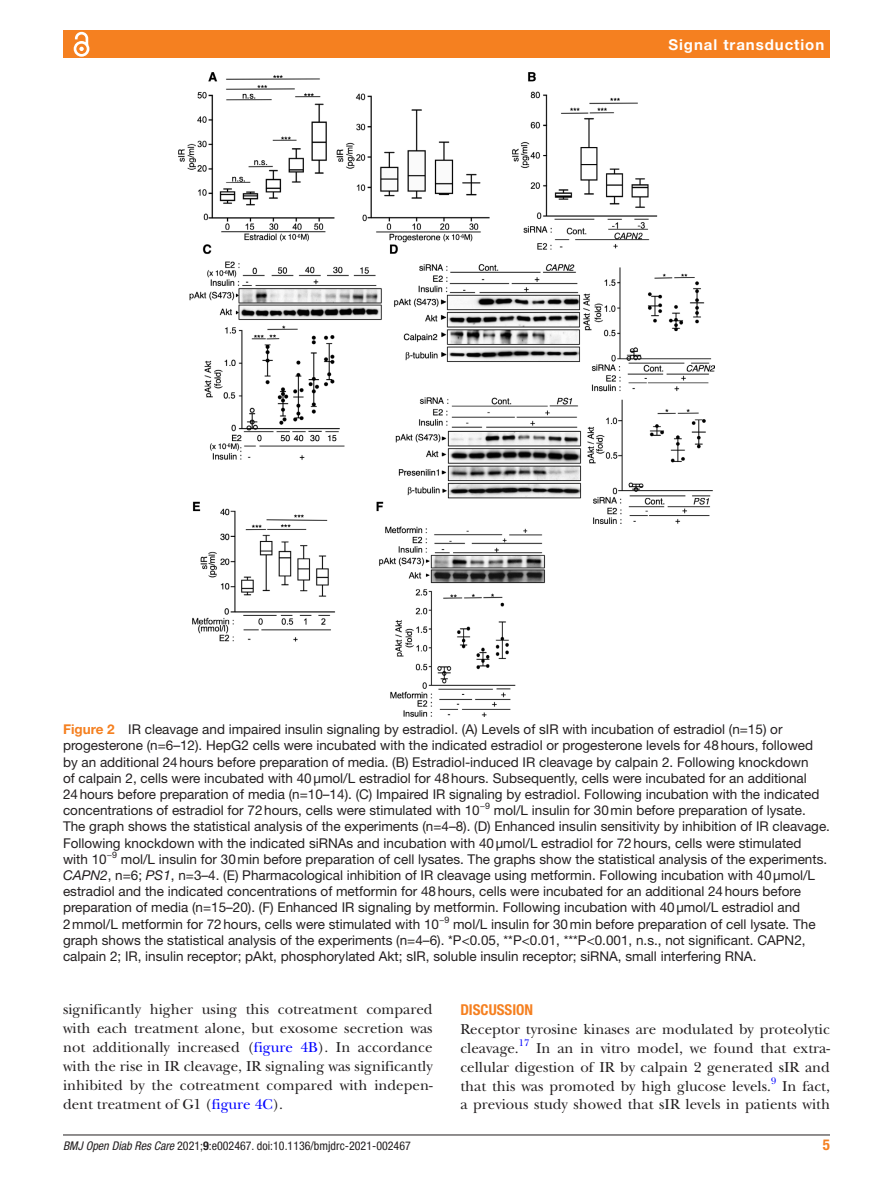
<style>
.page{position:relative;width:893px;height:1191px;background:#fff}
.page>*{position:absolute;margin:0;border:0;box-sizing:border-box;transform-origin:0 0}
.t1{font:15px/18.9px "New Baskerville";color:#231f20;text-align:justify}
.t2{font:700 15px "Helvetica Neue LT Std";letter-spacing:.065em;color:#fff}
.t3{font:700 condensed 15px "Helvetica Neue LT Std";color:#f58020}
.t4{font:13.5px/16.2px "Helvetica Neue LT Std";color:#231f20}
.t5{font:condensed 12px "Helvetica Neue LT Std";color:#231f20}
.t6{font:9.9px "New Baskerville";color:#00f}
.t7{font:9px "Helvetica Neue LT Std";color:#231f20}
.s1{font-weight:700;color:#f58020}
.s2{font-style:italic}
.s3{color:#00f}
.s4{font-weight:700}
</style>
<div class="page">
<hr style="left:63px;top:1134px;width:767px;height:1px;background:#231f20">
<div style="left:63px;top:31px;width:767px;height:27px;background:#f58020"></div>
<svg style="left:73px;top:31px;width:17px;height:26px"></svg>
<img style="left:178px;top:73px;width:537px;height:643px">
<p class="t2" style="left:668px;top:35px;width:157px">Signal transduction</p>
<p class="t4" style="left:63px;top:721px;width:758px"><span class="s1">Figure 2</span> IR cleavage and impaired insulin signaling by estradiol. (A) Levels of sIR with incubation of estradiol (n=15) or progesterone (n=6–12). HepG2 cells were incubated with the indicated estradiol or progesterone levels for 48hours, followed by an additional 24hours before preparation of media. (B) Estradiol-induced IR cleavage by calpain 2. Following knockdown of calpain 2, cells were incubated with 40µmol/L estradiol for 48hours. Subsequently, cells were incubated for an additional 24hours before preparation of media (n=10–14). (C) Impaired IR signaling by estradiol. Following incubation with the indicated concentrations of estradiol for 72hours, cells were stimulated with 10</p>
<p class="t7" style="left:480px;top:800px;width:12px">−9</p>
<p class="t4" style="left:63px;top:802px;width:768px;text-indent:431px">mol/L insulin for 30min before preparation of lysate.<br>The graph shows the statistical analysis of the experiments (n=4–8). (D) Enhanced insulin sensitivity by inhibition of IR cleavage.<br>Following knockdown with the indicated siRNAs and incubation with 40µmol/L estradiol for 72hours, cells were stimulated<br>with 10<sup>−9</sup> mol/L insulin for 30min before preparation of cell lysates. The graphs show the statistical analysis of the experiments.<br><span class="s2">CAPN2</span>, n=6; <span class="s2">PS1</span>, n=3–4. (E) Pharmacological inhibition of IR cleavage using metformin. Following incubation with 40µmol/L estradiol and the indicated concentrations of metformin for 48hours, cells were incubated for an additional 24hours before preparation of media (n=15–20). (F) Enhanced IR signaling by metformin. Following incubation with 40µmol/L estradiol and 2mmol/L metformin for 72hours, cells were stimulated with 10</p>
<p class="t7" style="left:439px;top:914px;width:12px">−9</p>
<p class="t4" style="left:63px;top:915px;width:754px;text-indent:390px">mol/L insulin for 30min before preparation of cell lysate. The graph shows the statistical analysis of the experiments (n=4–6). *P&lt;0.05, **P&lt;0.01, ***P&lt;0.001, n.s., not significant. CAPN2, calpain 2; IR, insulin receptor; pAkt, phosphorylated Akt; sIR, soluble insulin receptor; siRNA, small interfering RNA.</p>
<p class="t1" style="left:63px;top:1000px;width:371px">significantly higher using this cotreatment compared with each treatment alone, but exosome secretion was not additionally increased (<span class="s3">figure 4B</span>). In accordance with the rise in IR cleavage, IR signaling was significantly inhibited by the cotreatment compared with indepen&shy;dent treatment of G1 (<span class="s3">figure 4C</span>).</p>
<p class="t3" style="left:460px;top:1000px;width:74px">DISCUSSION</p>
<p class="t1" style="left:460px;top:1019px;width:371px">Receptor tyrosine kinases are modulated by proteolytic cleavage.<sup>17</sup></p>
<p class="t1" style="left:460px;top:1038px;width:371px;text-indent:76px">In an in vitro model, we found that extra&shy;cellular digestion of IR by calpain 2 generated sIR and that this was promoted by high glucose levels.</p>
<p class="t6" style="left:771px;top:1074px;width:7px">9</p>
<p class="t1" style="left:460px;top:1076px;width:371px;text-align:right">In fact,<br>a previous study showed that sIR levels in patients with</p>
<p class="t5" style="left:63px;top:1138px;width:349px"><span class="s2">BMJ Open Diab Res Care</span> 2021;<span class="s4">9</span>:e002467. doi:10.1136/bmjdrc-2021-002467</p>
<p class="t3" style="left:823px;top:1135px;width:9px">5</p>
</div>
